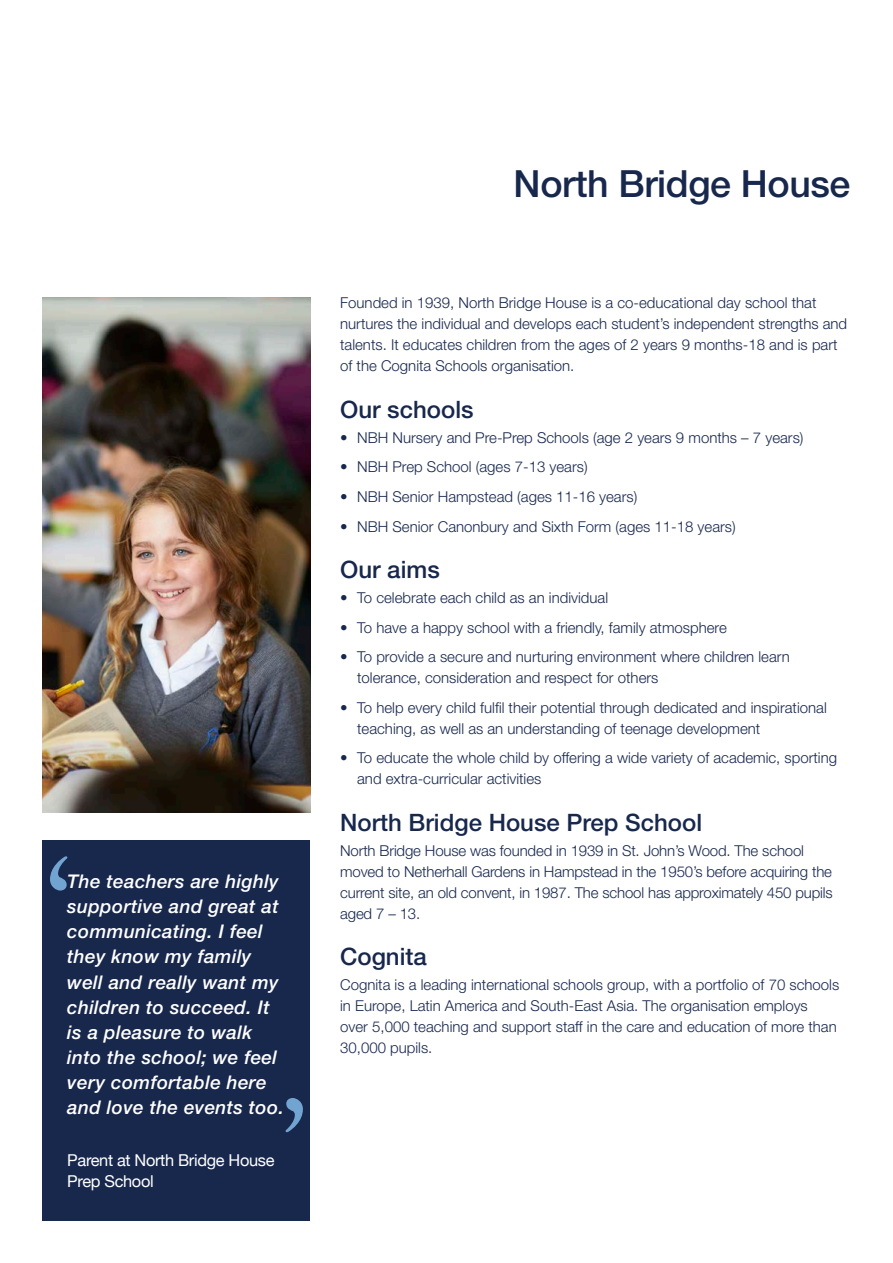
<style>
.page{position:relative;width:893px;height:1263px;background:#fff}
.page>*{position:absolute;margin:0;border:0;box-sizing:border-box;transform-origin:0 0}
.t1{font:500 37.5px "Helvetica Neue LT Std";letter-spacing:-.01em;color:#18284d}
.t2{font:500 24px "Helvetica Neue LT Std";color:#18284d}
.t3{font:italic 500 18.9px/25.2px "Helvetica Neue LT Std";letter-spacing:.02em;color:#fff}
.t4{font:16.35px/21.5px "Helvetica Neue";letter-spacing:-.02em;color:#fff}
.t5{font:300 15px/21px "Helvetica Neue LT Std";color:#18284d}
</style>
<div class="page">
<img style="left:43px;top:298px;width:267px;height:514px">
<div style="left:43px;top:840px;width:267px;height:380px;background:#18284d"></div>
<svg style="left:50px;top:856px;width:17px;height:34px"></svg>
<svg style="left:286px;top:1098px;width:17px;height:34px"></svg>
<p class="t3" style="left:67px;top:868px;width:218px">The teachers are highly supportive and great at communicating. I feel they know my family well and really want my children to succeed. It is a pleasure to walk into the school; we feel very comfortable here and love the events too.</p>
<p class="t4" style="left:67px;top:1150px;width:209px">Parent at North Bridge House<br>Prep School</p>
<h1 class="t1" style="left:514px;top:161px;width:338px">North Bridge House</h1>
<p class="t5" style="left:340px;top:292px;width:509px">Founded in 1939, North Bridge House is a co-educational day school that nurtures the individual and develops each student’s independent strengths and talents. It educates children from the ages of 2 years 9 months-18 and is part of the Cognita Schools organisation.</p>
<h2 class="t2" style="left:340px;top:395px;width:135px">Our schools</h2>
<p class="t5" style="left:340px;top:427px;width:465px">• NBH Nursery and Pre-Prep Schools (age 2 years 9 months – 7 years)</p>
<p class="t5" style="left:340px;top:456px;width:249px">• NBH Prep School (ages 7-13 years)</p>
<p class="t5" style="left:340px;top:486px;width:299px">• NBH Senior Hampstead (ages 11-16 years)</p>
<p class="t5" style="left:340px;top:515px;width:397px">• NBH Senior Canonbury and Sixth Form (ages 11-18 years)</p>
<h2 class="t2" style="left:340px;top:555px;width:101px">Our aims</h2>
<p class="t5" style="left:340px;top:587px;width:269px">• To celebrate each child as an individual</p>
<p class="t5" style="left:340px;top:616px;width:388px">• To have a happy school with a friendly, family atmosphere</p>
<p class="t5" style="left:357px;top:646px;width:434px;text-indent:-17px">• To provide a secure and nurturing environment where children learn tolerance, consideration and respect for others</p>
<p class="t5" style="left:357px;top:696px;width:471px;text-indent:-17px">• To help every child fulfil their potential through dedicated and inspirational teaching, as well as an understanding of teenage development</p>
<p class="t5" style="left:357px;top:747px;width:481px;text-indent:-17px">• To educate the whole child by offering a wide variety of academic, sporting and extra-curricular activities</p>
<h2 class="t2" style="left:340px;top:808px;width:363px">North Bridge House Prep School</h2>
<p class="t5" style="left:340px;top:839px;width:494px">North Bridge House was founded in 1939 in St. John’s Wood. The school moved to Netherhall Gardens in Hampstead in the 1950’s before acquiring the current site, an old convent, in 1987. The school has approximately 450 pupils aged 7 – 13.</p>
<h2 class="t2" style="left:340px;top:942px;width:88px">Cognita</h2>
<p class="t5" style="left:340px;top:974px;width:501px">Cognita is a leading international schools group, with a portfolio of 70 schools in Europe, Latin America and South-East Asia. The organisation employs over 5,000 teaching and support staff in the care and education of more than 30,000 pupils.</p>
</div>
